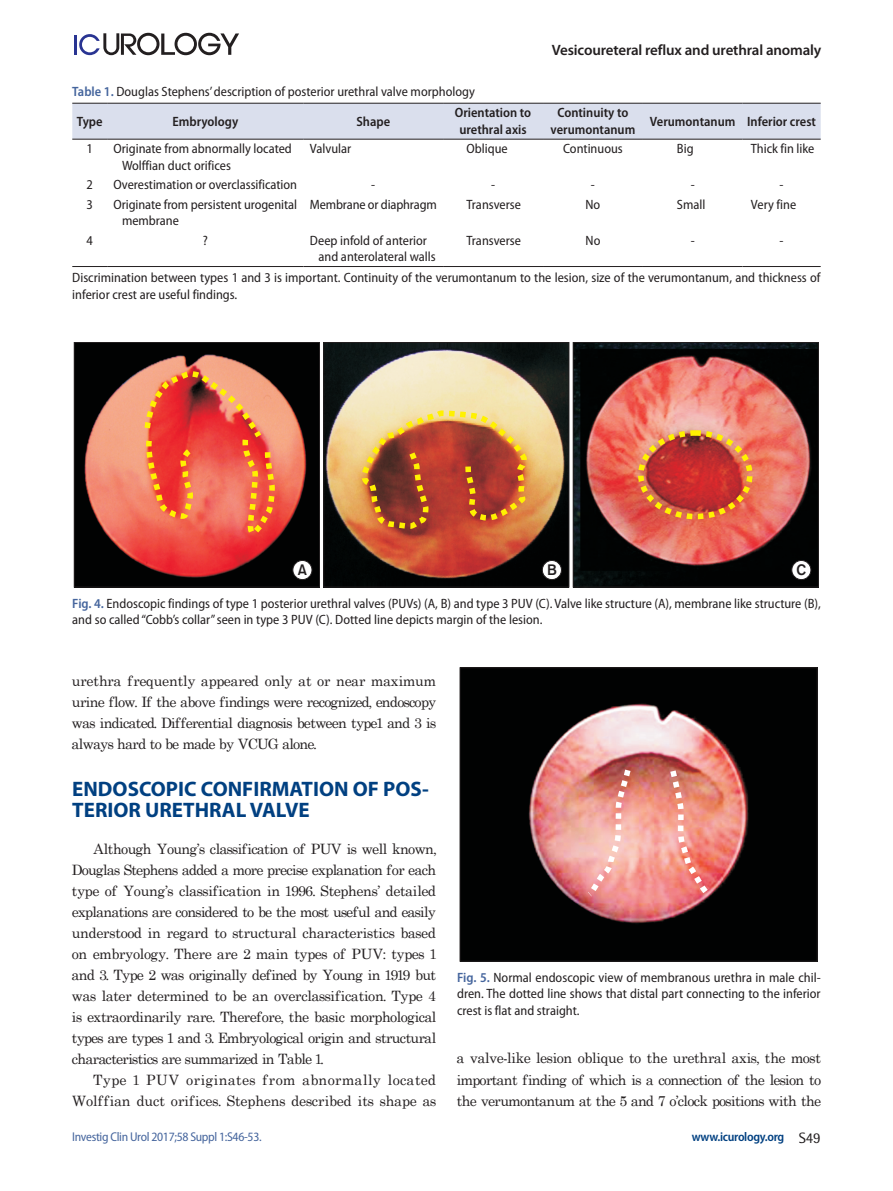
<style>
.page{position:relative;width:893px;height:1191px;background:#fff}
.page>*{position:absolute;margin:0;border:0;box-sizing:border-box;transform-origin:0 0}
.t1{font:700 21px/21px "Myriad Pro";color:#014081}
.t2{font:600 15px "Myriad Pro";letter-spacing:-.01em;color:#231f20}
.t3{font:15px "Gothic 725 BT Bold A";color:#231f20}
.t4{font:14.25px/21px "Century Schoolbook";letter-spacing:-.04em;color:#231f20;text-align:justify}
.t5{font:14.25px/21px "Century Schoolbook";letter-spacing:.005em;color:#231f20;text-align:right}
.t6{font:semi-condensed 13.5px/16.5px "Myriad Pro";color:#231f20}
.t7{font:600 semi-condensed 13.5px/16.5px "Myriad Pro";color:#231f20;text-align:center}
.t8{font:semi-condensed 12.75px "Myriad Pro";letter-spacing:-.025em;color:#45659d}
.t9{font:600 semi-condensed 12.75px "Myriad Pro";letter-spacing:-.025em;color:#014081}
.s1{font-weight:600;color:#45659d}
.s2{font-weight:600}
.s3{font-family:"Rotis Semi Sans Std";font-weight:400;font-stretch:normal;font-size:15px;color:#231f20}
</style>
<div class="page">
<hr style="left:74px;top:35px;width:3px;height:20px;background:#293492">
<svg style="left:79px;top:33px;width:160px;height:22px"></svg>
<svg style="left:74px;top:342px;width:745px;height:245px;background:#5e322c"></svg>
<div style="left:293px;top:560px;width:19px;height:19px;background:#fff;border-radius:50%"></div>
<div style="left:293px;top:560px;width:19px;height:20px;border:1px solid #231f20;border-radius:50%"></div>
<div style="left:542px;top:560px;width:19px;height:19px;background:#fff;border-radius:50%"></div>
<div style="left:542px;top:560px;width:20px;height:20px;border:1px solid #231f20;border-radius:50%"></div>
<div style="left:792px;top:560px;width:19px;height:19px;background:#fff;border-radius:50%"></div>
<div style="left:791px;top:560px;width:20px;height:20px;border:1px solid #231f20;border-radius:50%"></div>
<img style="left:141px;top:366px;width:614px;height:168px">
<img style="left:462px;top:669px;width:353px;height:290px">
<img style="left:582px;top:764px;width:133px;height:138px">
<div style="left:460px;top:667px;width:357px;height:294px;border:1px solid #231f20"></div>
<div style="left:72px;top:104px;width:749px;height:35px;background:#dadfed"></div>
<hr style="left:72px;top:103px;width:35px;height:1px;background:#231f20">
<hr style="left:107px;top:103px;width:197px;height:1px;background:#231f20">
<hr style="left:304px;top:103px;width:139px;height:1px;background:#231f20">
<hr style="left:443px;top:103px;width:100px;height:1px;background:#231f20">
<hr style="left:543px;top:103px;width:100px;height:1px;background:#231f20">
<hr style="left:643px;top:103px;width:99px;height:1px;background:#231f20">
<hr style="left:742px;top:103px;width:79px;height:1px;background:#231f20">
<hr style="left:72px;top:139px;width:35px;height:1px;background:#231f20">
<hr style="left:107px;top:139px;width:197px;height:1px;background:#231f20">
<hr style="left:304px;top:139px;width:139px;height:1px;background:#231f20">
<hr style="left:443px;top:139px;width:100px;height:1px;background:#231f20">
<hr style="left:543px;top:139px;width:100px;height:1px;background:#231f20">
<hr style="left:643px;top:139px;width:99px;height:1px;background:#231f20">
<hr style="left:742px;top:139px;width:79px;height:1px;background:#231f20">
<hr style="left:72px;top:266px;width:35px;height:1px;background:#231f20">
<hr style="left:107px;top:266px;width:197px;height:1px;background:#231f20">
<hr style="left:304px;top:266px;width:139px;height:1px;background:#231f20">
<hr style="left:443px;top:266px;width:100px;height:1px;background:#231f20">
<hr style="left:543px;top:266px;width:100px;height:1px;background:#231f20">
<hr style="left:643px;top:266px;width:99px;height:1px;background:#231f20">
<hr style="left:742px;top:266px;width:79px;height:1px;background:#231f20">
<p class="t2" style="left:552px;top:40px;width:271px">Vesicoureteral reflux and urethral anomaly</p>
<p class="t6" style="left:77px;top:77px;width:400px;line-height:29.4px;text-indent:-5px"><span class="s1">Table 1.</span> Douglas Stephens’ description of posterior urethral valve morphology<br><span class="s2">Type</span></p>
<p class="t7" style="left:172px;top:113px;width:67px">Embryology</p>
<p class="t7" style="left:356px;top:113px;width:35px">Shape</p>
<p class="t7" style="left:455px;top:104px;width:78px">Orientation to urethral axis</p>
<p class="t7" style="left:551px;top:104px;width:86px">Continuity to verumontanum</p>
<p class="t7" style="left:650px;top:113px;width:168px">Verumontanum Inferior crest</p>
<p class="t6" style="left:87px;top:140px;width:8px">1</p>
<p class="t6" style="left:122px;top:140px;width:171px;text-indent:-9px">Originate from abnormally located<br>Wolffian duct orifices</p>
<p class="t6" style="left:310px;top:140px;width:43px">Valvular</p>
<p class="t6" style="left:466px;top:140px;width:43px">Oblique</p>
<p class="t6" style="left:563px;top:140px;width:61px">Continuous</p>
<p class="t6" style="left:677px;top:140px;width:18px">Big</p>
<p class="t6" style="left:751px;top:140px;width:65px">Thick fin like</p>
<p class="t6" style="left:86px;top:176px;width:8px">2</p>
<p class="t6" style="left:114px;top:176px;width:185px">Overestimation or overclassification</p>
<p class="t6" style="left:371px;top:176px;width:6px">-</p>
<p class="t6" style="left:491px;top:176px;width:6px">-</p>
<p class="t6" style="left:591px;top:176px;width:6px">-</p>
<p class="t6" style="left:691px;top:176px;width:6px">-</p>
<p class="t6" style="left:779px;top:176px;width:6px">-</p>
<p class="t6" style="left:86px;top:196px;width:8px">3</p>
<p class="t6" style="left:122px;top:196px;width:177px;text-indent:-9px">Originate from persistent urogenital membrane</p>
<p class="t6" style="left:310px;top:196px;width:128px">Membrane or diaphragm</p>
<p class="t6" style="left:466px;top:196px;width:56px">Transverse</p>
<p class="t6" style="left:586px;top:196px;width:16px">No</p>
<p class="t6" style="left:677px;top:196px;width:30px">Small</p>
<p class="t6" style="left:751px;top:196px;width:47px">Very fine</p>
<p class="t6" style="left:86px;top:232px;width:8px">4</p>
<p class="t6" style="left:203px;top:232px;width:7px">?</p>
<p class="t6" style="left:318px;top:232px;width:119px;text-indent:-9px">Deep infold of anterior and anterolateral walls</p>
<p class="t6" style="left:466px;top:232px;width:56px">Transverse</p>
<p class="t6" style="left:586px;top:232px;width:16px">No</p>
<p class="t6" style="left:691px;top:232px;width:6px">-</p>
<p class="t6" style="left:779px;top:232px;width:6px">-</p>
<p class="t6" style="left:72px;top:269px;width:750px">Discrimination between types 1 and 3 is important. Continuity of the verumontanum to the lesion, size of the verumontanum, and thickness of inferior crest are useful findings.</p>
<p class="t3" style="left:298px;top:561px;width:11px">A</p>
<p class="t3" style="left:547px;top:561px;width:11px">B</p>
<p class="t3" style="left:796px;top:561px;width:11px">C</p>
<p class="t6" style="left:72px;top:595px;width:750px"><span class="s1">Fig. 4.</span> Endoscopic findings of type 1 posterior urethral valves (PUVs) (A, B) and type 3 PUV (C). Valve like structure (A), membrane like structure (B), and so called “Cobb’s collar” seen in type 3 PUV (C). Dotted line depicts margin of the lesion.</p>
<p class="t4" style="left:72px;top:669px;width:366px">urethra frequently appeared only at or near maximum urine flow. If the above findings were recognized, endoscopy was indicated. Differential diagnosis between type1 and 3 is always hard to be made by VCUG alone.</p>
<h1 class="t1" style="left:72px;top:778px;width:358px">ENDOSCOPIC CONFIRMATION OF POS-<br>TERIOR URETHRAL VALVE</h1>
<p class="t4" style="left:72px;top:837px;width:367px;text-indent:22px">Although Young’s classification of PUV is well known, Douglas Stephens added a more precise explanation for each type of Young’s classification in 1996. Stephens’ detailed explanations are considered to be the most useful and easily understood in regard to structural characteristics based on embryology. There are 2 main types of PUV: types 1 and 3. Type 2 was originally defined by Young in 1919 but was later determined to be an overclassification. Type 4 is extraordinarily rare. Therefore, the basic morphological types are types 1 and 3. Embryological origin and structural characteristics are summarized in Table 1.</p>
<p class="t5" style="left:72px;top:1068px;width:366px">Type 1 PUV originates from abnormally located<br>Wolffian duct orifices. Stephens described its shape as</p>
<p class="t6" style="left:457px;top:969px;width:365px;text-align:justify"><span class="s1">Fig. 5.</span> Normal endoscopic view of membranous urethra in male chil&shy;dren. The dotted line shows that distal part connecting to the inferior crest is flat and straight.</p>
<p class="t4" style="left:456px;top:1046px;width:366px">a valve-like lesion oblique to the urethral axis, the most important finding of which is a connection of the lesion to the verumontanum at the 5 and 7 o’clock positions with the</p>
<p class="t8" style="left:72px;top:1128px;width:191px">Investig Clin Urol 2017;58 Suppl 1:S46-53.</p>
<p class="t9" style="left:692px;top:1128px;width:130px">www.icurology.org <span class="s3">S49</span></p>
</div>
